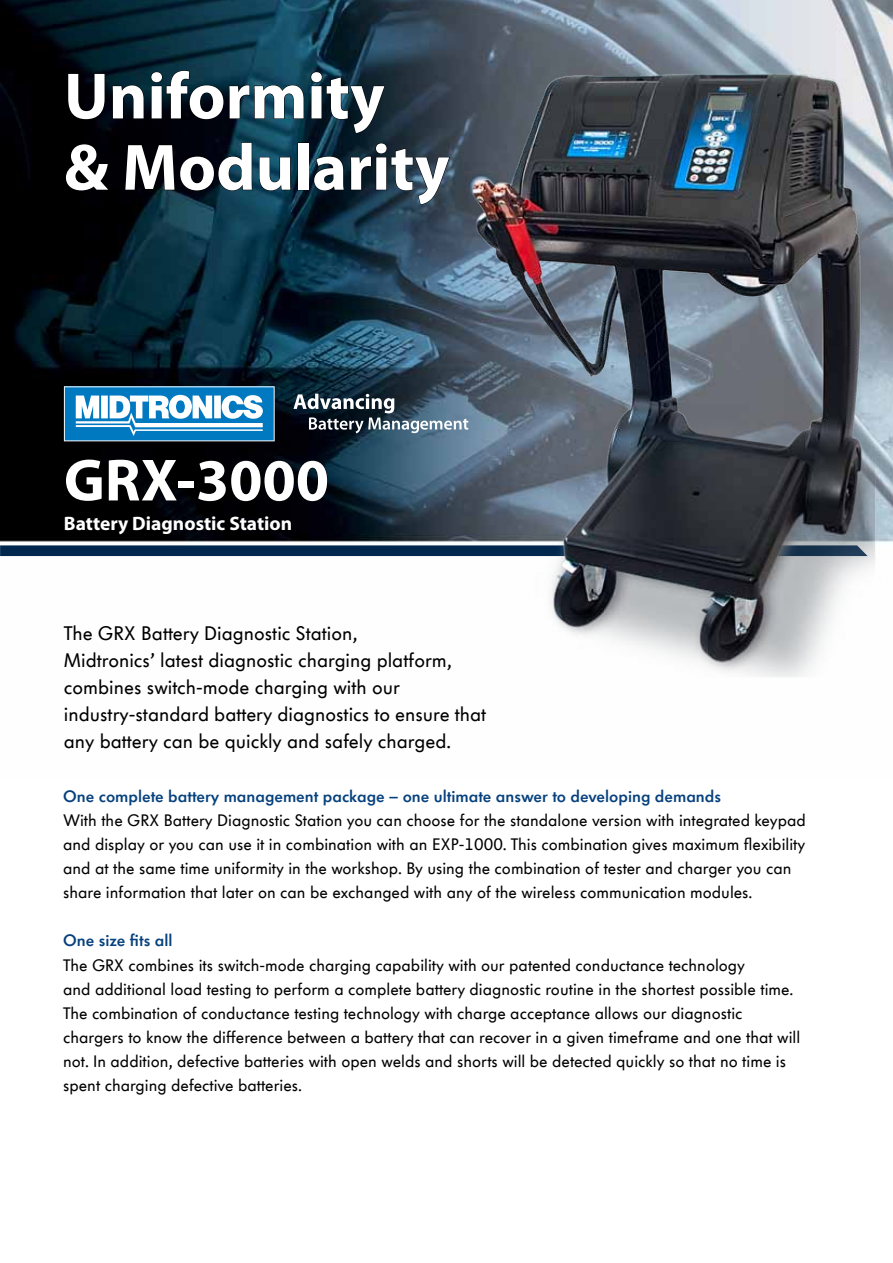
<style>
.page{position:relative;width:893px;height:1263px;background:#fff}
.page>*{position:absolute;margin:0;border:0;box-sizing:border-box;transform-origin:0 0}
.t1{font:700 66px/71.2px "Myriad Pro";color:#fff}
.t2{font:700 60px "Myriad Pro";color:#fff}
.t3{font:19.5px/27px "VW Headline OT";color:#000}
.t4{font:700 19.5px "Myriad Pro";color:#fff}
.t5{font:16.5px/24px "VW Headline OT";color:#000}
.t6{font:600 16.5px "VW Headline OT";color:#06417d}
</style>
<div class="page">
<img style="left:0;top:0;width:893px;height:557px">
<svg style="left:67px;top:73px;width:38px;height:47px"></svg>
<svg style="left:112px;top:85px;width:32px;height:34px"></svg>
<svg style="left:150px;top:70px;width:154px;height:50px"></svg>
<svg style="left:310px;top:71px;width:76px;height:63px"></svg>
<div style="left:65px;top:143px;width:45px;height:48px;background:#000002"></div>
<svg style="left:124px;top:142px;width:129px;height:49px"></svg>
<svg style="left:259px;top:156px;width:32px;height:35px"></svg>
<div style="left:298px;top:142px;width:11px;height:48px;border:1px solid #000"></div>
<svg style="left:313px;top:143px;width:137px;height:62px"></svg>
<svg style="left:65px;top:459px;width:113px;height:43px"></svg>
<div style="left:178px;top:481px;width:17px;height:7px;border:1px solid #000"></div>
<svg style="left:197px;top:460px;width:131px;height:42px"></svg>
<svg style="left:0;top:516px;width:457px;height:40px"></svg>
<svg style="left:64px;top:386px;width:211px;height:55px"></svg>
<svg style="left:293px;top:394px;width:164px;height:39px"></svg>
<img style="left:457px;top:45px;width:425px;height:632px">
<h1 class="t1" style="left:64px;top:58px;width:387px">Uniformity<br>&amp; Modularity</h1>
<h2 class="t2" style="left:64px;top:441px;width:267px">GRX-3000</h2>
<p class="t4" style="left:64px;top:511px;width:230px">Battery Diagnostic Station</p>
<p class="t3" style="left:64px;top:620px;width:424px">The GRX Battery Diagnostic Station,<br>Midtronics’ latest diagnostic charging platform, combines switch-mode charging with our industry-standard battery diagnostics to ensure that any battery can be quickly and safely charged.</p>
<p class="t6" style="left:63px;top:786px;width:659px">One complete battery management package – one ultimate answer to developing demands</p>
<p class="t5" style="left:63px;top:809px;width:744px">With the GRX Battery Diagnostic Station you can choose for the standalone version with integrated keypad and display or you can use it in combination with an EXP-1000. This combination gives maximum flexibility and at the same time uniformity in the workshop. By using the combination of tester and charger you can share information that later on can be exchanged with any of the wireless communication modules.</p>
<p class="t6" style="left:63px;top:930px;width:111px">One size fits all</p>
<p class="t5" style="left:63px;top:953px;width:738px">The GRX combines its switch-mode charging capability with our patented conductance technology<br>and additional load testing to perform a complete battery diagnostic routine in the shortest possible time.<br>The combination of conductance testing technology with charge acceptance allows our diagnostic chargers to know the difference between a battery that can recover in a given timeframe and one that will not. In addition, defective batteries with open welds and shorts will be detected quickly so that no time is spent charging defective batteries.</p>
</div>
